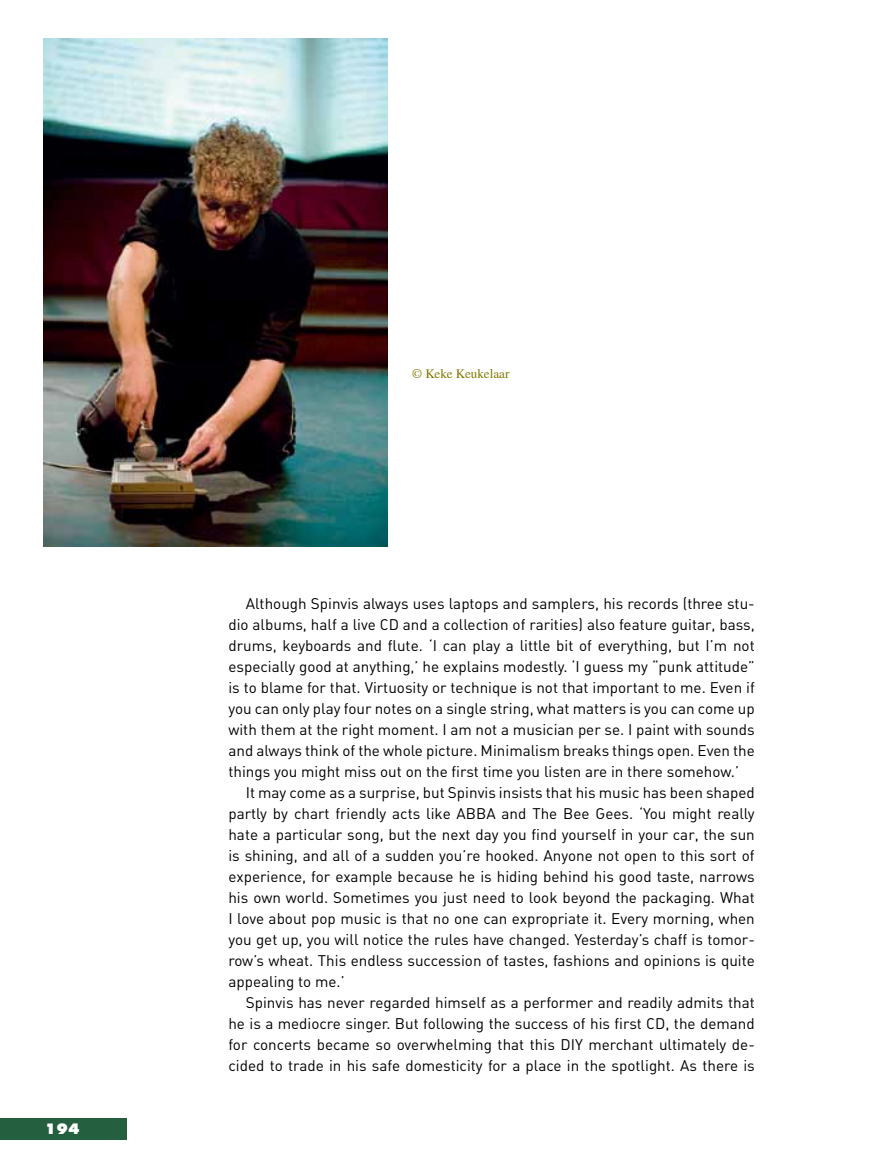
<style>
.page{position:relative;width:869px;height:1166px;background:#fff}
.page>*{position:absolute;margin:0;border:0;box-sizing:border-box;transform-origin:0 0}
.t1{font:15.22px/21px "DIN Regular Alternate";color:#000;text-align:justify}
.t2{font:800 14px "Futura";color:#fff}
.t3{font:13.12px "Times";color:#827b00}
</style>
<div class="page">
<div style="left:0;top:1118px;width:126px;height:22px;background:#246040"></div>
<img style="left:44px;top:39px;width:343px;height:507px">
<p class="t2" style="left:45px;top:1123px;width:36px">194</p>
<p class="t3" style="left:412px;top:369px;width:99px">© Keke Keukelaar</p>
<p class="t1" style="left:228px;top:594px;width:527px;text-indent:17px">Although Spinvis always uses laptops and samplers, his records (three stu&shy;dio albums, half a live CD and a collection of rarities) also feature guitar, bass, drums, keyboards and flute. ‘I can play a little bit of everything, but I’m not especially good at anything,’ he explains modestly. ‘I guess my “punk attitude” is to blame for that. Virtuosity or technique is not that important to me. Even if you can only play four notes on a single string, what matters is you can come up with them at the right moment. I am not a musician per se. I paint with sounds and always think of the whole picture. Minimalism breaks things open. Even the things you might miss out on the first time you listen are in there somehow.’</p>
<p class="t1" style="left:228px;top:783px;width:527px;text-indent:17px">It may come as a surprise, but Spinvis insists that his music has been shaped partly by chart friendly acts like ABBA and The Bee Gees. ‘You might really hate a particular song, but the next day you find yourself in your car, the sun is shining, and all of a sudden you’re hooked. Anyone not open to this sort of experience, for example because he is hiding behind his good taste, narrows his own world. Sometimes you just need to look beyond the packaging. What I love about pop music is that no one can expropriate it. Every morning, when you get up, you will notice the rules have changed. Yesterday’s chaff is tomor&shy;row’s wheat. This endless succession of tastes, fashions and opinions is quite appealing to me.’</p>
<p class="t1" style="left:228px;top:993px;width:527px;text-indent:17px">Spinvis has never regarded himself as a performer and readily admits that he is a mediocre singer. But following the success of his first CD, the demand for concerts became so overwhelming that this DIY merchant ultimately de&shy;cided to trade in his safe domesticity for a place in the spotlight. As there is</p>
</div>
